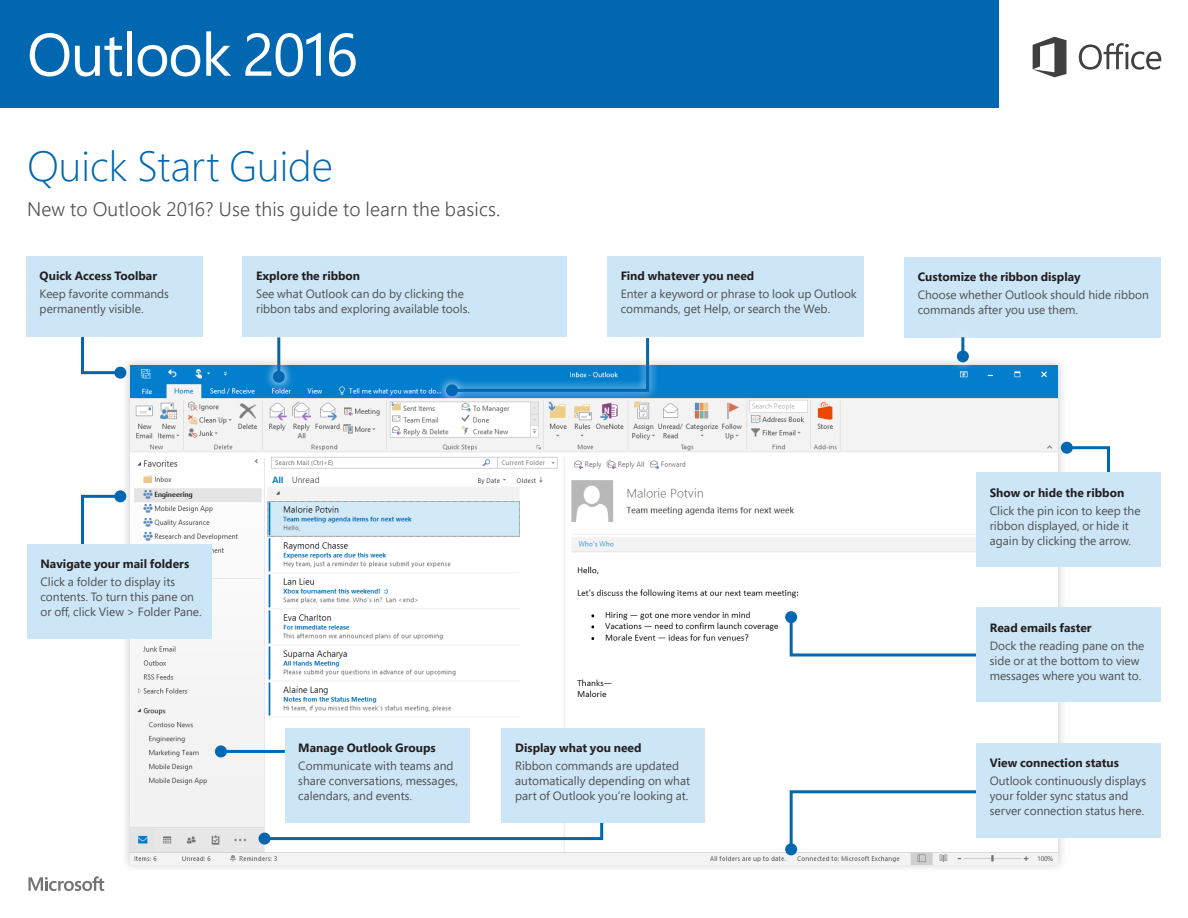
<style>
.page{position:relative;width:1188px;height:918px;background:#fff}
.page>*{position:absolute;margin:0;border:0;box-sizing:border-box;transform-origin:0 0}
.t1{font:60px "Segoe Pro";letter-spacing:-.025em;color:#fff}
.t2{font:300 42px "Segoe Pro";color:#0067b0}
.t3{font:300 19.5px "Segoe Pro";letter-spacing:.01em;color:#505050}
.t4{font:12px/15px "Segoe Pro";color:#505050}
.t5{font:700 12px "Segoe Pro";color:#231f20}
</style>
<div class="page">
<div style="left:0;top:0;width:999px;height:108px;background:#0067b0"></div>
<svg style="left:1079px;top:43px;width:82px;height:27px"></svg>
<svg style="left:1033px;top:37px;width:34px;height:40px"></svg>
<div style="left:120px;top:356px;width:947px;height:517px;background:#231f20;opacity:.25"></div>
<img style="left:130px;top:365px;width:928px;height:499px">
<svg style="left:28px;top:876px;width:76px;height:15px"></svg>
<svg style="left:81px;top:337px;width:42px;height:38px"></svg>
<div style="left:114px;top:367px;width:12px;height:12px;background:#0067b0;border-radius:50%"></div>
<svg style="left:264px;top:337px;width:30px;height:55px"></svg>
<hr style="left:277px;top:337px;width:3px;height:40px;background:#0067b0">
<div style="left:273px;top:371px;width:12px;height:12px;background:#0067b0;border-radius:50%"></div>
<svg style="left:788px;top:789px;width:191px;height:63px"></svg>
<div style="left:785px;top:843px;width:12px;height:12px;background:#0067b0;border-radius:50%"></div>
<svg style="left:81px;top:494px;width:42px;height:50px"></svg>
<div style="left:114px;top:490px;width:12px;height:12px;background:#0067b0;border-radius:50%"></div>
<svg style="left:437px;top:356px;width:222px;height:50px"></svg>
<svg style="left:449px;top:338px;width:202px;height:55px"></svg>
<div style="left:446px;top:384px;width:12px;height:12px;background:#0067b0;border-radius:50%"></div>
<div style="left:243px;top:256px;width:324px;height:81px;background:#cde6f7"></div>
<div style="left:26px;top:256px;width:177px;height:81px;background:#cde6f7"></div>
<div style="left:607px;top:256px;width:257px;height:81px;background:#cde6f7"></div>
<div style="left:904px;top:257px;width:257px;height:81px;background:#cde6f7"></div>
<svg style="left:948px;top:337px;width:30px;height:35px"></svg>
<hr style="left:961px;top:337px;width:3px;height:19px;background:#0067b0">
<div style="left:957px;top:350px;width:12px;height:12px;background:#0067b0;border-radius:50%"></div>
<hr style="left:221px;top:750px;width:64px;height:3px;background:#0067b0">
<div style="left:215px;top:745px;width:12px;height:12px;background:#0067b0;border-radius:50%"></div>
<svg style="left:262px;top:820px;width:343px;height:22px"></svg>
<div style="left:259px;top:833px;width:12px;height:12px;background:#0067b0;border-radius:50%"></div>
<svg style="left:788px;top:614px;width:188px;height:44px"></svg>
<div style="left:785px;top:611px;width:12px;height:12px;background:#0067b0;border-radius:50%"></div>
<svg style="left:1064px;top:445px;width:48px;height:28px"></svg>
<div style="left:1061px;top:442px;width:12px;height:12px;background:#0067b0;border-radius:50%"></div>
<div style="left:976px;top:473px;width:185px;height:94px;background:#cde6f7"></div>
<div style="left:27px;top:544px;width:185px;height:95px;background:#cde6f7"></div>
<div style="left:502px;top:728px;width:203px;height:95px;background:#cde6f7"></div>
<div style="left:976px;top:743px;width:185px;height:95px;background:#cde6f7"></div>
<div style="left:976px;top:608px;width:185px;height:94px;background:#cde6f7"></div>
<div style="left:285px;top:728px;width:185px;height:95px;background:#cde6f7"></div>
<h1 class="t1" style="left:27px;top:13px;width:333px">Outlook 2016</h1>
<p class="t2" style="left:27px;top:137px;width:308px">Quick Start Guide</p>
<p class="t3" style="left:27px;top:196px;width:475px">New to Outlook 2016? Use this guide to learn the basics.</p>
<p class="t5" style="left:40px;top:267px;width:119px">Quick Access Toolbar</p>
<p class="t4" style="left:40px;top:286px;width:131px">Keep favorite commands permanently visible.</p>
<p class="t5" style="left:256px;top:267px;width:106px">Explore the ribbon</p>
<p class="t4" style="left:256px;top:286px;width:215px">See what Outlook can do by clicking the ribbon tabs and exploring available tools.</p>
<p class="t5" style="left:621px;top:267px;width:135px">Find whatever you need</p>
<p class="t4" style="left:621px;top:286px;width:238px">Enter a keyword or phrase to look up Outlook commands, get Help, or search the Web.</p>
<p class="t5" style="left:918px;top:268px;width:165px">Customize the ribbon display</p>
<p class="t4" style="left:918px;top:287px;width:233px">Choose whether Outlook should hide ribbon commands after you use them.</p>
<p class="t5" style="left:40px;top:555px;width:150px">Navigate your mail folders</p>
<p class="t4" style="left:40px;top:574px;width:163px">Click a folder to display its contents. To turn this pane on or off, click View &gt; Folder Pane.</p>
<p class="t5" style="left:298px;top:740px;width:139px">Manage Outlook Groups</p>
<p class="t4" style="left:298px;top:758px;width:161px">Communicate with teams and share conversations, messages, calendars, and events.</p>
<p class="t5" style="left:990px;top:484px;width:136px">Show or hide the ribbon</p>
<p class="t4" style="left:990px;top:503px;width:152px">Click the pin icon to keep the ribbon displayed, or hide it again by clicking the arrow.</p>
<p class="t5" style="left:990px;top:619px;width:103px">Read emails faster</p>
<p class="t4" style="left:990px;top:638px;width:156px">Dock the reading pane on the side or at the bottom to view messages where you want to.</p>
<p class="t5" style="left:515px;top:740px;width:128px">Display what you need</p>
<p class="t4" style="left:515px;top:758px;width:177px">Ribbon commands are updated automatically depending on what part of Outlook you’re looking at.</p>
<p class="t5" style="left:990px;top:754px;width:131px">View connection status</p>
<p class="t4" style="left:990px;top:773px;width:158px">Outlook continuously displays your folder sync status and server connection status here.</p>
</div>
